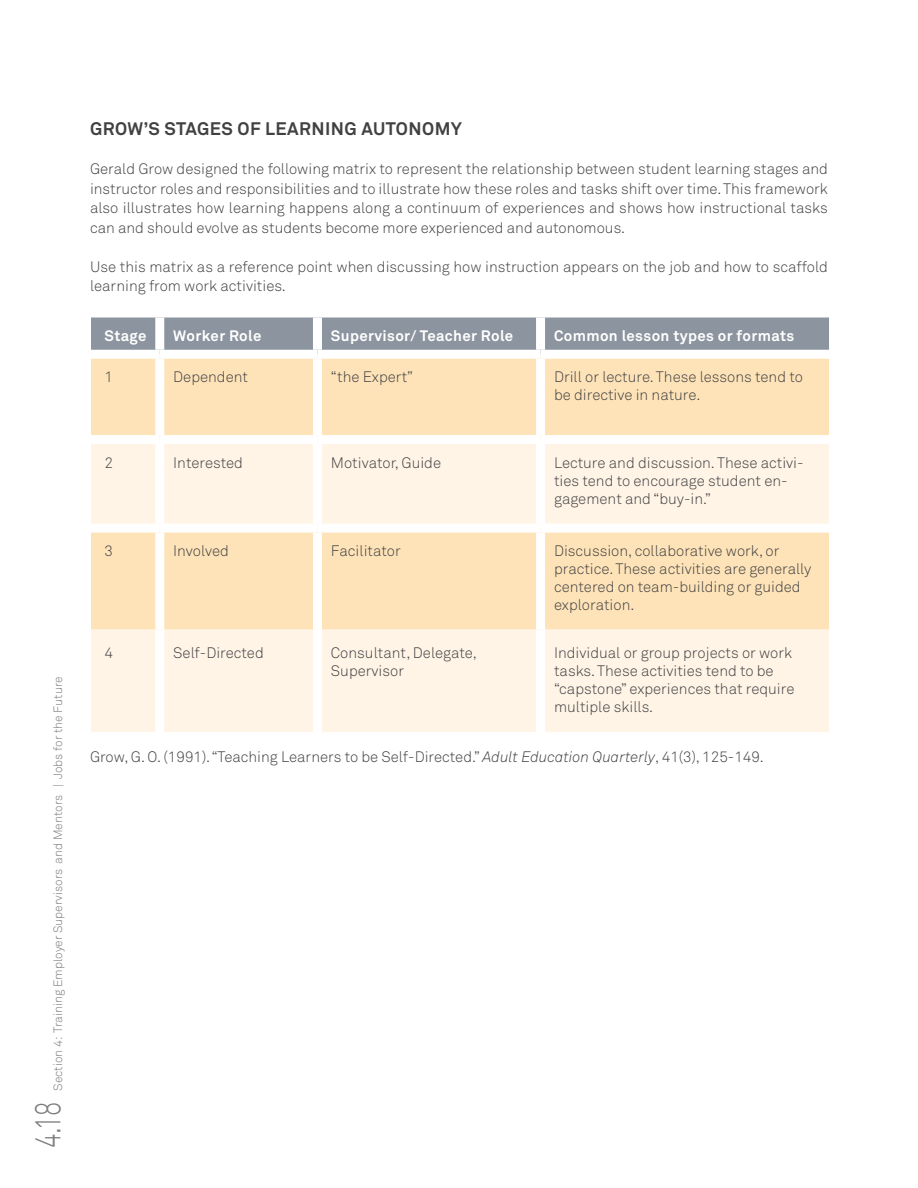
<style>
.page{position:relative;width:918px;height:1188px;background:#fff}
.page>*{position:absolute;margin:0;border:0;box-sizing:border-box;transform-origin:0 0}
.t1{font:300 36px "Akkurat";color:#7b7c7f;scale:.7 1}
.t2{font:700 18px "Akkurat";letter-spacing:.025em;color:#414042}
.t3{font:300 15px/18px "Akkurat";color:#414042}
.t4{font:700 15px "Akkurat";letter-spacing:.025em;color:#fff}
.t5{font:300 12px "Akkurat";color:#7b7c7f}
.s1{font-style:italic}
</style>
<div class="page">
<div style="left:91px;top:318px;width:738px;height:32px;background:#8c949f"></div>
<div style="left:91px;top:359px;width:738px;height:76px;background:#fee3b8"></div>
<svg style="left:91px;top:444px;width:738px;height:288px;background:#feeed6"></svg>
<div style="left:155px;top:318px;width:9px;height:32px;background:#fff"></div>
<div style="left:313px;top:318px;width:9px;height:32px;background:#fff"></div>
<div style="left:536px;top:318px;width:9px;height:32px;background:#fff"></div>
<div style="left:155px;top:359px;width:9px;height:76px;background:#fff"></div>
<div style="left:313px;top:359px;width:9px;height:76px;background:#fff"></div>
<div style="left:536px;top:359px;width:9px;height:76px;background:#fff"></div>
<div style="left:155px;top:444px;width:9px;height:80px;background:#fff"></div>
<div style="left:313px;top:444px;width:9px;height:80px;background:#fff"></div>
<div style="left:536px;top:444px;width:9px;height:80px;background:#fff"></div>
<div style="left:155px;top:533px;width:9px;height:97px;background:#fff"></div>
<div style="left:313px;top:533px;width:9px;height:97px;background:#fff"></div>
<div style="left:536px;top:533px;width:9px;height:97px;background:#fff"></div>
<div style="left:155px;top:630px;width:9px;height:102px;background:#fff"></div>
<div style="left:313px;top:630px;width:9px;height:102px;background:#fff"></div>
<div style="left:536px;top:630px;width:9px;height:102px;background:#fff"></div>
<div style="left:91px;top:524px;width:69px;height:9px;background:#fff"></div>
<div style="left:160px;top:524px;width:157px;height:9px;background:#fff"></div>
<div style="left:317px;top:524px;width:224px;height:9px;background:#fff"></div>
<div style="left:541px;top:524px;width:288px;height:9px;background:#fff"></div>
<p class="t5" style="left:51px;top:1091px;width:416px;rotate:-90deg">Section 4: Training Employer Supervisors and Mentors | Jobs for the Future</p>
<h1 class="t1" style="left:27px;top:1148px;width:68px;rotate:-90deg">4.18</h1>
<p class="t2" style="left:90px;top:117px;width:374px">GROW’S STAGES OF LEARNING AUTONOMY</p>
<p class="t3" style="left:90px;top:159px;width:740px;line-height:19.5px;text-align:justify">Gerald Grow designed the following matrix to represent the relationship between student learning stages and instructor roles and responsibilities and to illustrate how these roles and tasks shift over time. This framework also illustrates how learning happens along a continuum of experiences and shows how instructional tasks can and should evolve as students become more experienced and autonomous.</p>
<p class="t3" style="left:90px;top:257px;width:740px;line-height:19.5px">Use this matrix as a reference point when discussing how instruction appears on the job and how to scaffold learning from work activities.</p>
<p class="t4" style="left:105px;top:326px;width:43px">Stage</p>
<p class="t4" style="left:173px;top:326px;width:90px">Worker Role</p>
<p class="t4" style="left:331px;top:326px;width:184px">Supervisor/ Teacher Role</p>
<p class="t4" style="left:554px;top:326px;width:242px">Common lesson types or formats</p>
<p class="t3" style="left:105px;top:368px;width:10px">1</p>
<p class="t3" style="left:173px;top:368px;width:76px">Dependent</p>
<p class="t3" style="left:331px;top:368px;width:83px">“the Expert”</p>
<p class="t3" style="left:554px;top:368px;width:250px">Drill or lecture. These lessons tend to be directive in nature.</p>
<p class="t3" style="left:105px;top:454px;width:10px">2</p>
<p class="t3" style="left:173px;top:454px;width:71px">Interested</p>
<p class="t3" style="left:331px;top:454px;width:112px">Motivator, Guide</p>
<p class="t3" style="left:554px;top:454px;width:251px">Lecture and discussion. These activi&shy;ties tend to encourage student en&shy;gagement and “buy-in.”</p>
<p class="t3" style="left:105px;top:542px;width:10px">3</p>
<p class="t3" style="left:173px;top:542px;width:57px">Involved</p>
<p class="t3" style="left:331px;top:542px;width:71px">Facilitator</p>
<p class="t3" style="left:554px;top:542px;width:259px">Discussion, collaborative work, or practice. These activities are generally centered on team-building or guided exploration.</p>
<p class="t3" style="left:105px;top:644px;width:10px">4</p>
<p class="t3" style="left:173px;top:644px;width:92px">Self-Directed</p>
<p class="t3" style="left:331px;top:644px;width:147px">Consultant, Delegate,<br>Supervisor</p>
<p class="t3" style="left:554px;top:644px;width:242px">Individual or group projects or work tasks. These activities tend to be “capstone” experiences that require multiple skills.</p>
<p class="t3" style="left:90px;top:748px;width:675px">Grow, G. O. (1991). “Teaching Learners to be Self-Directed.” <span class="s1">Adult Education Quarterly</span>, 41(3), 125-149.</p>
</div>
